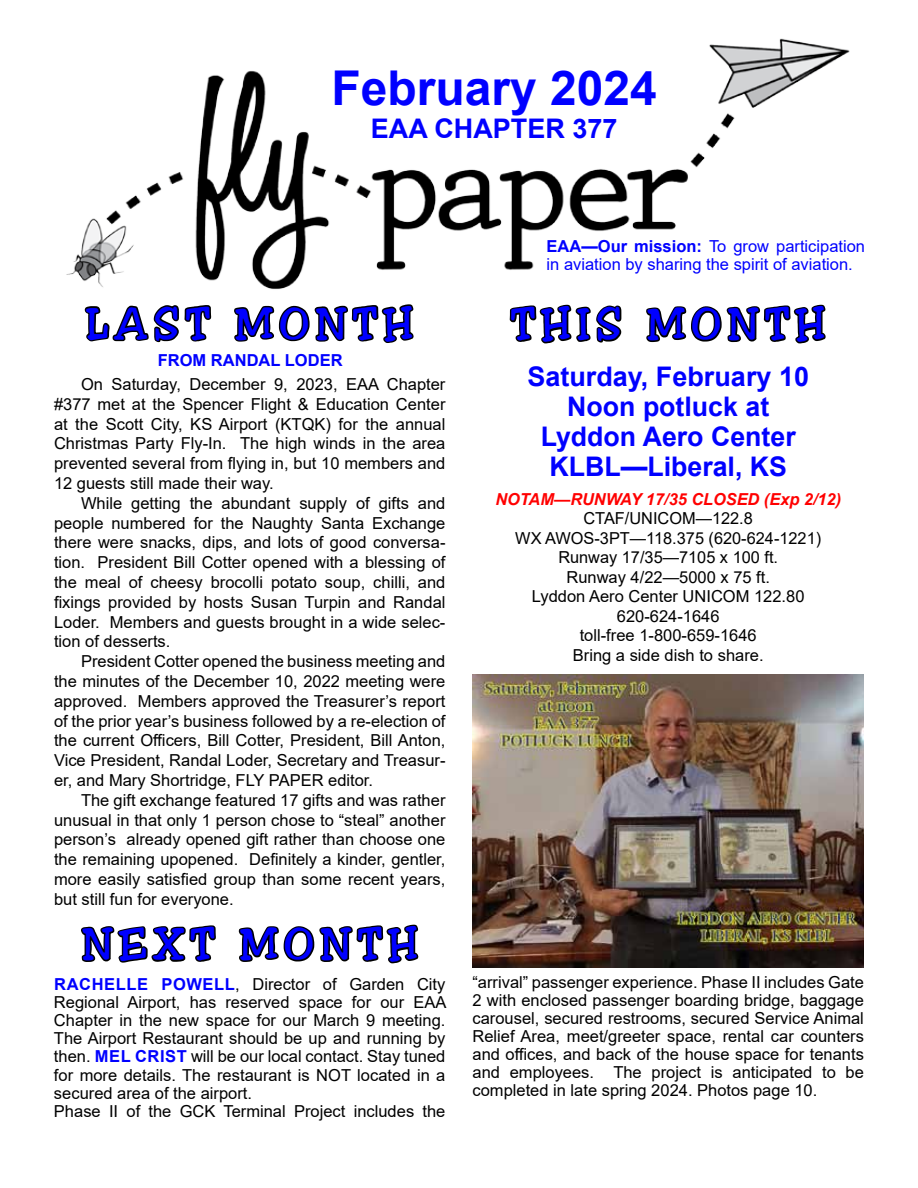
<style>
.page{position:relative;width:918px;height:1188px;background:#fff}
.page>*{position:absolute;margin:0;border:0;box-sizing:border-box;transform-origin:0 0}
.t1{font:700 48px "Arial";color:#00f}
.t2{font:45px "Jester";letter-spacing:.15em;color:#00f}
.t3{font:700 27px/30px "Arial";color:#00f;text-align:center}
.t4{font:16.5px/19.8px "Arial";color:#000;text-align:justify}
.t5{font:16.5px/18px "Arial";color:#00f}
.t6{font:italic 700 16.5px "Arial";color:#f00}
.t7{font:700 16.5px "Arial";color:#00f}
.s1{font-weight:700}
.s2{font-weight:700;color:#00f}
</style>
<div class="page">
<img style="left:66px;top:38px;width:784px;height:252px">
<svg style="left:84px;top:305px;width:128px;height:38px"></svg>
<svg style="left:234px;top:304px;width:180px;height:39px"></svg>
<svg style="left:509px;top:304px;width:113px;height:40px"></svg>
<svg style="left:646px;top:304px;width:180px;height:40px"></svg>
<img style="left:473px;top:675px;width:391px;height:292px">
<svg style="left:81px;top:925px;width:135px;height:38px"></svg>
<svg style="left:238px;top:924px;width:181px;height:40px"></svg>
<h1 class="t1" style="left:331px;top:54px;width:327px">February 2024</h1>
<h3 class="t3" style="left:371px;top:113px;width:248px">EAA CHAPTER 377</h3>
<p class="t5" style="left:547px;top:237px;width:320px"><span class="s1">EAA—Our mission:</span> To grow participation in aviation by sharing the spirit of aviation.</p>
<h2 class="t2" style="left:86px;top:298px;width:328px">LAST MONTH</h2>
<h2 class="t2" style="left:511px;top:298px;width:315px">THIS MONTH</h2>
<p class="t7" style="left:158px;top:348px;width:186px">FROM RANDAL LODER</p>
<p class="t4" style="left:54px;top:374px;width:393px;text-indent:27px">On Saturday, December 9, 2023, EAA Chapter #377 met at the Spencer Flight &amp; Education Center at the Scott City, KS Airport (KTQK) for the annual Christmas Party Fly-In. The high winds in the area prevented several from flying in, but 10 members and 12 guests still made their way.</p>
<p class="t4" style="left:54px;top:493px;width:393px;text-indent:27px">While getting the abundant supply of gifts and people numbered for the Naughty Santa Exchange there were snacks, dips, and lots of good conversa&shy;tion. President Bill Cotter opened with a blessing of the meal of cheesy brocolli potato soup, chilli, and fixings provided by hosts Susan Turpin and Randal Loder. Members and guests brought in a wide selec&shy;tion of desserts.</p>
<p class="t4" style="left:54px;top:651px;width:393px;text-indent:27px">President Cotter opened the business meeting and the minutes of the December 10, 2022 meeting were approved. Members approved the Treasurer’s report of the prior year’s business followed by a re-election of the current Officers, Bill Cotter, President, Bill Anton, Vice President, Randal Loder, Secretary and Treasur&shy;er, and Mary Shortridge, FLY PAPER editor.</p>
<p class="t4" style="left:54px;top:790px;width:393px;text-indent:27px">The gift exchange featured 17 gifts and was rather unusual in that only 1 person chose to “steal” another person’s already opened gift rather than choose one the remaining upopened. Definitely a kinder, gentler, more easily satisfied group than some recent years, but still fun for everyone.</p>
<h3 class="t3" style="left:527px;top:362px;width:283px">Saturday, February 10<br>Noon potluck at<br>Lyddon Aero Center<br>KLBL—Liberal, KS</h3>
<p class="t6" style="left:495px;top:488px;width:347px">NOTAM—RUNWAY 17/35 CLOSED (Exp 2/12)</p>
<p class="t4" style="left:515px;top:509px;width:307px;text-align:center">CTAF/UNICOM—122.8<br>WX AWOS-3PT—118.375 (620-624-1221)<br>Runway 17/35—7105 x 100 ft.<br>Runway 4/22—5000 x 75 ft.<br>Lyddon Aero Center UNICOM 122.80<br>620-624-1646<br>toll-free 1-800-659-1646<br>Bring a side dish to share.</p>
<h2 class="t2" style="left:82px;top:918px;width:337px">NEXT MONTH</h2>
<p class="t7" style="left:54px;top:973px;width:25px">Rachelle</p>
<p class="t7" style="left:161px;top:973px;width:53px">Powell</p>
<p class="t4" style="left:54px;top:976px;width:394px;line-height:18px;text-align:left;text-indent:181px">, Director of Garden City Regional Airport, has reserved space for our EAA Chapter in the new space for our March 9 meeting.<br>The Airport Restaurant should be up and running by then. <span class="s2">Mel Crist</span> will be our local contact. Stay tuned for more details. The restaurant is NOT located in a secured area of the airport.<br>Phase II of the GCK Terminal Project includes the</p>
<p class="t4" style="left:472px;top:973px;width:393px;line-height:18px">“arrival” passenger experience. Phase II includes Gate 2 with enclosed passenger boarding bridge, baggage carousel, secured restrooms, secured Service Animal Relief Area, meet/greeter space, rental car counters and offices, and back of the house space for tenants and employees. The project is anticipated to be completed in late spring 2024. Photos page 10.</p>
</div>
